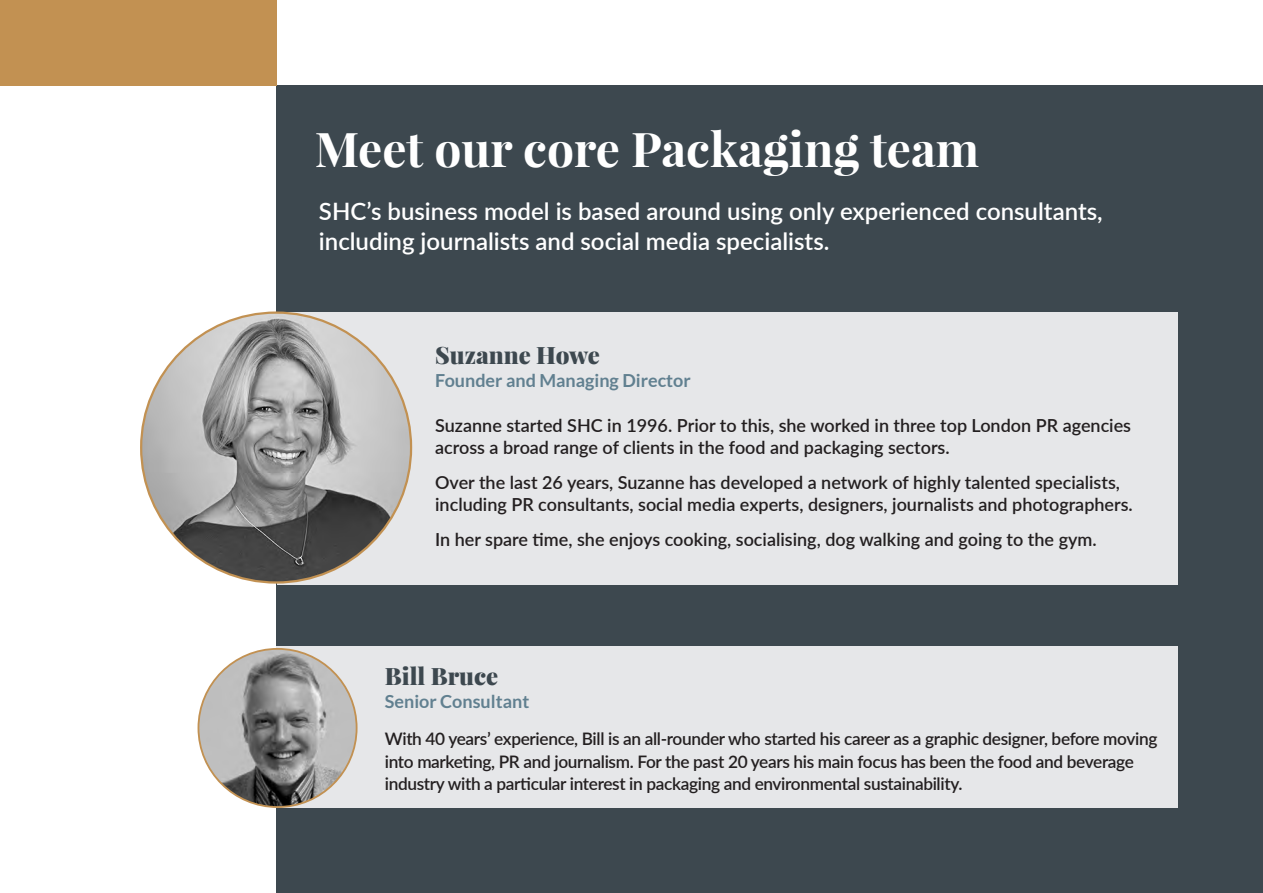
<style>
.page{position:relative;width:1263px;height:893px;background:#fff}
.page>*{position:absolute;margin:0;border:0;box-sizing:border-box;transform-origin:0 0}
.t1{font:700 48px "Playfair Display";color:#fff}
.t2{font:600 24px "Lato";color:#fff}
.t3{font:900 24px "Playfair Display";color:#3d484f}
.t4{font:600 18px/22.5px "Lato";color:#231f20}
.t5{font:700 18px "Lato";color:#618090}
.t6{font:600 17.25px/22.5px "Lato";letter-spacing:-.02em;color:#231f20}
</style>
<div class="page">
<div style="left:276px;top:85px;width:987px;height:808px;background:#3d484f"></div>
<div style="left:0;top:0;width:276px;height:85px;background:#c29152"></div>
<div style="left:277px;top:313px;width:901px;height:272px;background:#e6e7e9"></div>
<div style="left:276px;top:646px;width:902px;height:162px;background:#e6e7e9"></div>
<img style="left:141px;top:313px;width:270px;height:269px;border-radius:135px">
<img style="left:198px;top:649px;width:159px;height:158px;border-radius:79px">
<p class="t1" style="left:315px;top:119px;width:666px">Meet our core Packaging team</p>
<p class="t2" style="left:319px;top:194px;width:785px">SHC’s business model is based around using only experienced consultants,</p>
<p class="t2" style="left:319px;top:224px;width:512px">including journalists and social media specialists.</p>
<p class="t3" style="left:435px;top:340px;width:166px">Suzanne Howe</p>
<p class="t5" style="left:435px;top:370px;width:257px">Founder and Managing Director</p>
<p class="t4" style="left:435px;top:413px;width:697px">Suzanne started SHC in 1996. Prior to this, she worked in three top London PR agencies across a broad range of clients in the food and packaging sectors.</p>
<p class="t4" style="left:435px;top:470px;width:699px">Over the last 26 years, Suzanne has developed a network of highly talented specialists, including PR consultants, social media experts, designers, journalists and photographers.</p>
<p class="t4" style="left:435px;top:527px;width:663px">In her spare time, she enjoys cooking, socialising, dog walking and going to the gym.</p>
<p class="t3" style="left:385px;top:661px;width:115px">Bill Bruce</p>
<p class="t5" style="left:385px;top:691px;width:146px">Senior Consultant</p>
<p class="t6" style="left:385px;top:727px;width:774px">With 40 years’ experience, Bill is an all-rounder who started his career as a graphic designer, before moving into marketing, PR and journalism. For the past 20 years his main focus has been the food and beverage industry with a particular interest in packaging and environmental sustainability.</p>
</div>
